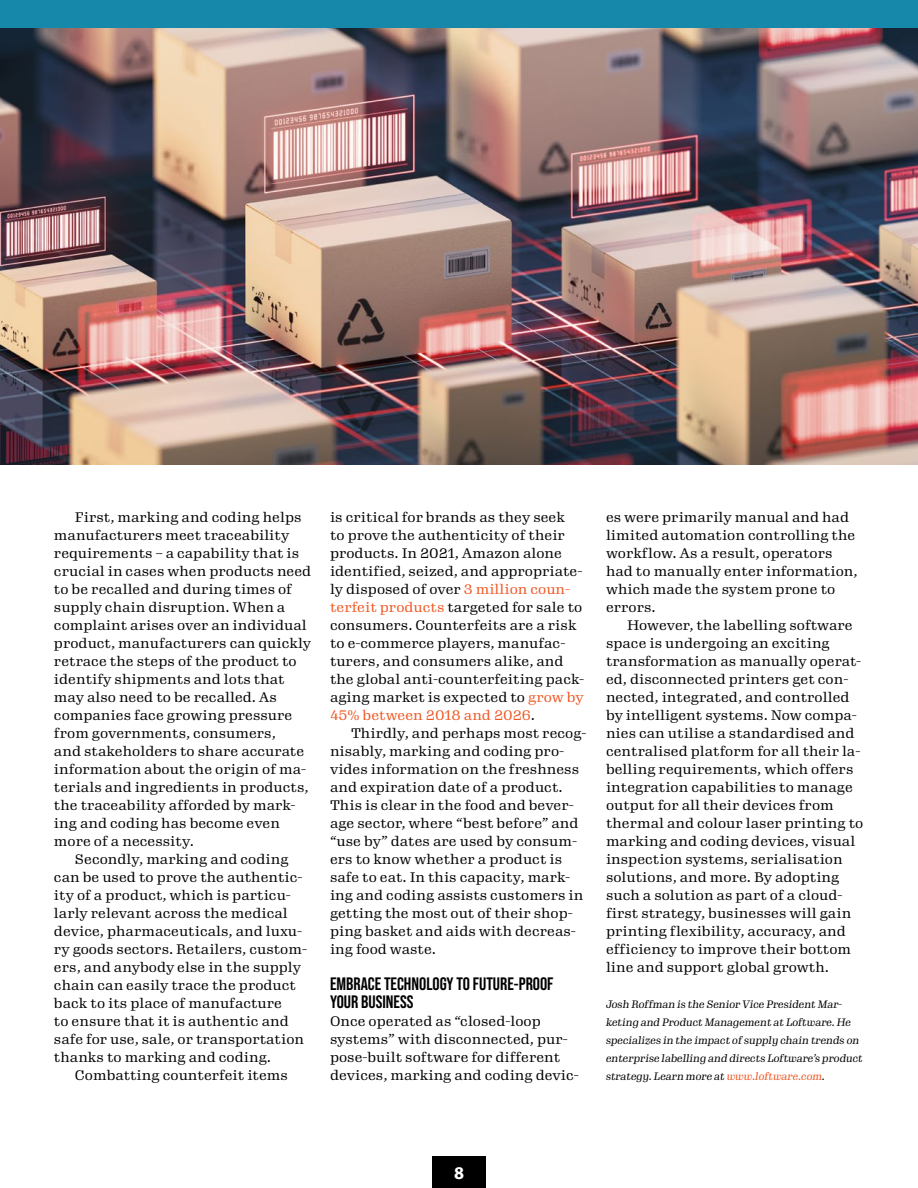
<style>
.page{position:relative;width:918px;height:1188px;background:#fff}
.page>*{position:absolute;margin:0;border:0;box-sizing:border-box;transform-origin:0 0}
.t1{font:700 18px/18px "Bebas Neue Pro";color:#000}
.t2{font:700 18px "Myriad Pro";color:#fff}
.t3{font:13.5px/18px "Gimlet Text";color:#000}
.t4{font:italic 10.5px/18px "Gimlet Text";letter-spacing:-.02em;color:#000}
.s1{color:#f05622}
</style>
<div class="page">
<div style="left:432px;top:1156px;width:54px;height:32px;background:#000"></div>
<div style="left:0;top:0;width:918px;height:28px;background:#1688aa"></div>
<img style="left:0;top:28px;width:918px;height:437px">
<p class="t3" style="left:75px;top:507px;width:228px">First, marking and coding helps</p>
<p class="t3" style="left:54px;top:525px;width:237px">manufacturers meet traceability</p>
<p class="t3" style="left:54px;top:543px;width:247px">requirements – a capability that is</p>
<p class="t3" style="left:54px;top:561px;width:259px">crucial in cases when products need</p>
<p class="t3" style="left:54px;top:579px;width:240px">to be recalled and during times of</p>
<p class="t3" style="left:54px;top:597px;width:233px">supply chain disruption. When a</p>
<p class="t3" style="left:54px;top:615px;width:254px">complaint arises over an individual</p>
<p class="t3" style="left:54px;top:633px;width:259px">product, manufacturers can quickly</p>
<p class="t3" style="left:54px;top:651px;width:244px">retrace the steps of the product to</p>
<p class="t3" style="left:54px;top:669px;width:232px">identify shipments and lots that</p>
<p class="t3" style="left:54px;top:687px;width:225px">may also need to be recalled. As</p>
<p class="t3" style="left:54px;top:705px;width:240px">companies face growing pressure</p>
<p class="t3" style="left:54px;top:723px;width:223px">from governments, consumers,</p>
<p class="t3" style="left:54px;top:741px;width:252px">and stakeholders to share accurate</p>
<p class="t3" style="left:54px;top:759px;width:254px">information about the origin of ma-</p>
<p class="t3" style="left:54px;top:777px;width:256px">terials and ingredients in products,</p>
<p class="t3" style="left:54px;top:795px;width:243px">the traceability afforded by mark-</p>
<p class="t3" style="left:54px;top:813px;width:228px">ing and coding has become even</p>
<p class="t3" style="left:54px;top:831px;width:142px">more of a necessity.</p>
<p class="t3" style="left:75px;top:849px;width:215px">Secondly, marking and coding</p>
<p class="t3" style="left:54px;top:867px;width:250px">can be used to prove the authentic-</p>
<p class="t3" style="left:54px;top:885px;width:238px">ity of a product, which is particu-</p>
<p class="t3" style="left:54px;top:903px;width:235px">larly relevant across the medical</p>
<p class="t3" style="left:54px;top:921px;width:250px">device, pharmaceuticals, and luxu-</p>
<p class="t3" style="left:54px;top:939px;width:255px">ry goods sectors. Retailers, custom-</p>
<p class="t3" style="left:54px;top:957px;width:249px">ers, and anybody else in the supply</p>
<p class="t3" style="left:54px;top:975px;width:244px">chain can easily trace the product</p>
<p class="t3" style="left:54px;top:993px;width:230px">back to its place of manufacture</p>
<p class="t3" style="left:54px;top:1011px;width:236px">to ensure that it is authentic and</p>
<p class="t3" style="left:54px;top:1029px;width:252px">safe for use, sale, or transportation</p>
<p class="t3" style="left:54px;top:1047px;width:219px">thanks to marking and coding.</p>
<p class="t3" style="left:75px;top:1065px;width:214px">Combatting counterfeit items</p>
<p class="t3" style="left:330px;top:507px;width:256px">is critical for brands as they seek<br>to prove the authenticity of their products. In 2021, Amazon alone identified, seized, and appropriate&shy;ly disposed of over <span class="s1">3 million coun&shy;terfeit products</span> targeted for sale to consumers. Counterfeits are a risk to e-commerce players, manufac&shy;turers, and consumers alike, and the global anti-counterfeiting pack&shy;aging market is expected to <span class="s1">grow by 45% between 2018 and 2026</span>.</p>
<p class="t3" style="left:330px;top:723px;width:258px;text-indent:21px">Thirdly, and perhaps most recog&shy;nisably, marking and coding pro&shy;vides information on the freshness and expiration date of a product.<br>This is clear in the food and bever&shy;age sector, where “best before” and “use by” dates are used by consum&shy;ers to know whether a product is safe to eat. In this capacity, mark&shy;ing and coding assists customers in getting the most out of their shop&shy;ping basket and aids with decreas&shy;ing food waste.</p>
<h1 class="t1" style="left:330px;top:975px;width:225px">EMBRACE TECHNOLOGY TO FUTURE-PROOF<br>YOUR BUSINESS</h1>
<p class="t3" style="left:330px;top:1011px;width:250px">Once operated as “closed-loop systems” with disconnected, pur&shy;pose-built software for different devices, marking and coding devic-</p>
<p class="t3" style="left:606px;top:507px;width:253px">es were primarily manual and had limited automation controlling the workflow. As a result, operators had to manually enter information, which made the system prone to errors.</p>
<p class="t3" style="left:606px;top:615px;width:259px;text-indent:21px">However, the labelling software space is undergoing an exciting transformation as manually operat&shy;ed, disconnected printers get con&shy;nected, integrated, and controlled by intelligent systems. Now compa&shy;nies can utilise a standardised and centralised platform for all their la&shy;belling requirements, which offers integration capabilities to manage output for all their devices from thermal and colour laser printing to marking and coding devices, visual inspection systems, serialisation solutions, and more. By adopting such a solution as part of a cloud&shy;first strategy, businesses will gain printing flexibility, accuracy, and efficiency to improve their bottom line and support global growth.</p>
<p class="t4" style="left:606px;top:995px;width:258px">Josh Roffman is the Senior Vice President Mar&shy;keting and Product Management at Loftware. He specializes in the impact of supply chain trends on enterprise labelling and directs Loftware’s product strategy. Learn more at <span class="s1">www.loftware.com</span>.</p>
<h1 class="t2" style="left:454px;top:1162px;width:11px">8</h1>
</div>
